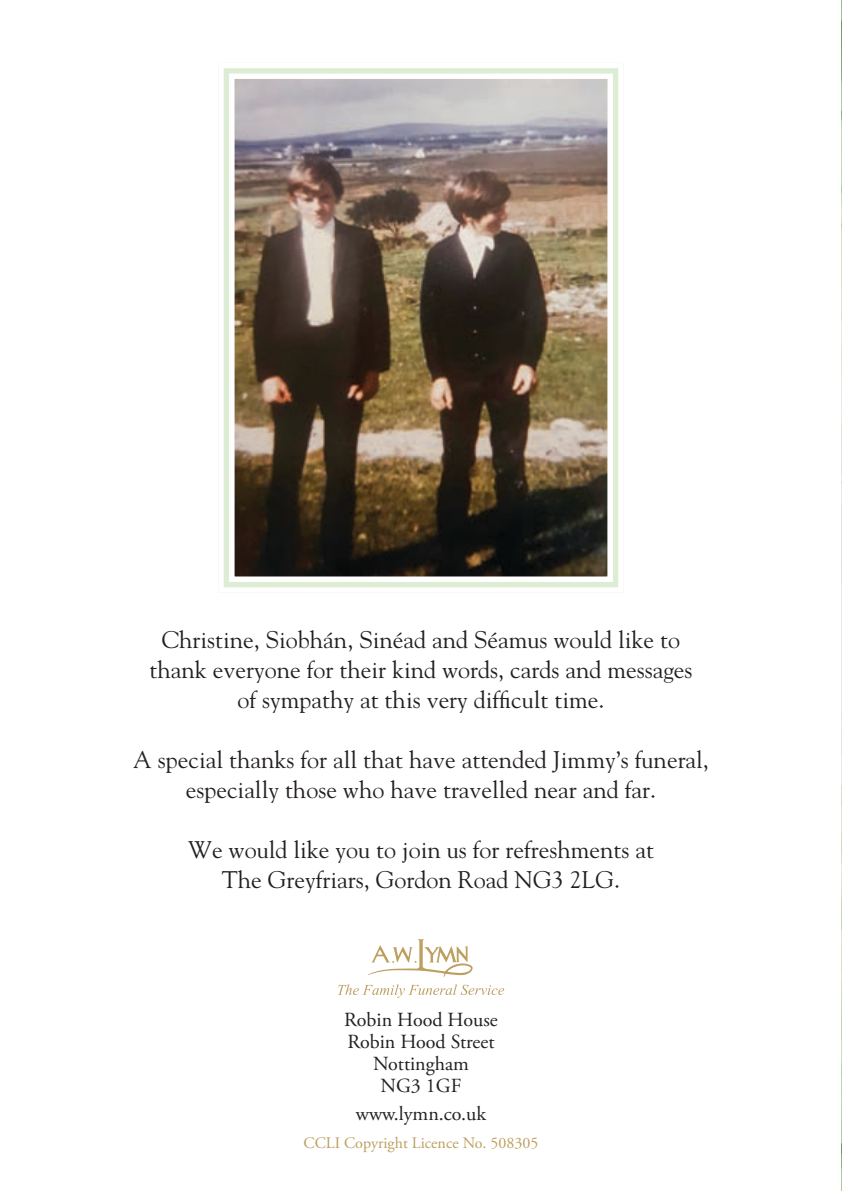
<style>
.page{position:relative;width:842px;height:1191px;background:#fff}
.page>*{position:absolute;margin:0;border:0;box-sizing:border-box;transform-origin:0 0}
.t1{font:24px/30px "Goudy";color:#231f20;text-align:center}
.t2{font:20px/22px "Adobe Garamond Pro";color:#231f20;text-align:center}
.t3{font:16px "Adobe Garamond Pro";color:#bd9f5f}
</style>
<div class="page">
<img style="left:841px;top:0;width:1px;height:1191px">
<svg style="left:338px;top:939px;width:166px;height:59px"></svg>
<svg style="left:218px;top:63px;width:406px;height:530px"></svg>
<img style="left:226px;top:71px;width:390px;height:513px">
<p class="t1" style="left:149px;top:624px;width:545px">Christine, Siobhán, Sinéad and Séamus would like to thank everyone for their kind words, cards and messages of sympathy at this very difficult time.</p>
<p class="t1" style="left:133px;top:744px;width:577px">A special thanks for all that have attended Jimmy’s funeral, especially those who have travelled near and far.</p>
<p class="t1" style="left:188px;top:834px;width:467px">We would like you to join us for refreshments at<br>The Greyfriars, Gordon Road NG3 2LG.</p>
<p class="t2" style="left:344px;top:1009px;width:155px">Robin Hood House<br>Robin Hood Street<br>Nottingham<br>NG3 1GF</p>
<p class="t2" style="left:356px;top:1103px;width:132px">www.lymn.co.uk</p>
<p class="t3" style="left:304px;top:1133px;width:236px">CCLI Copyright Licence No. 508305</p>
</div>
